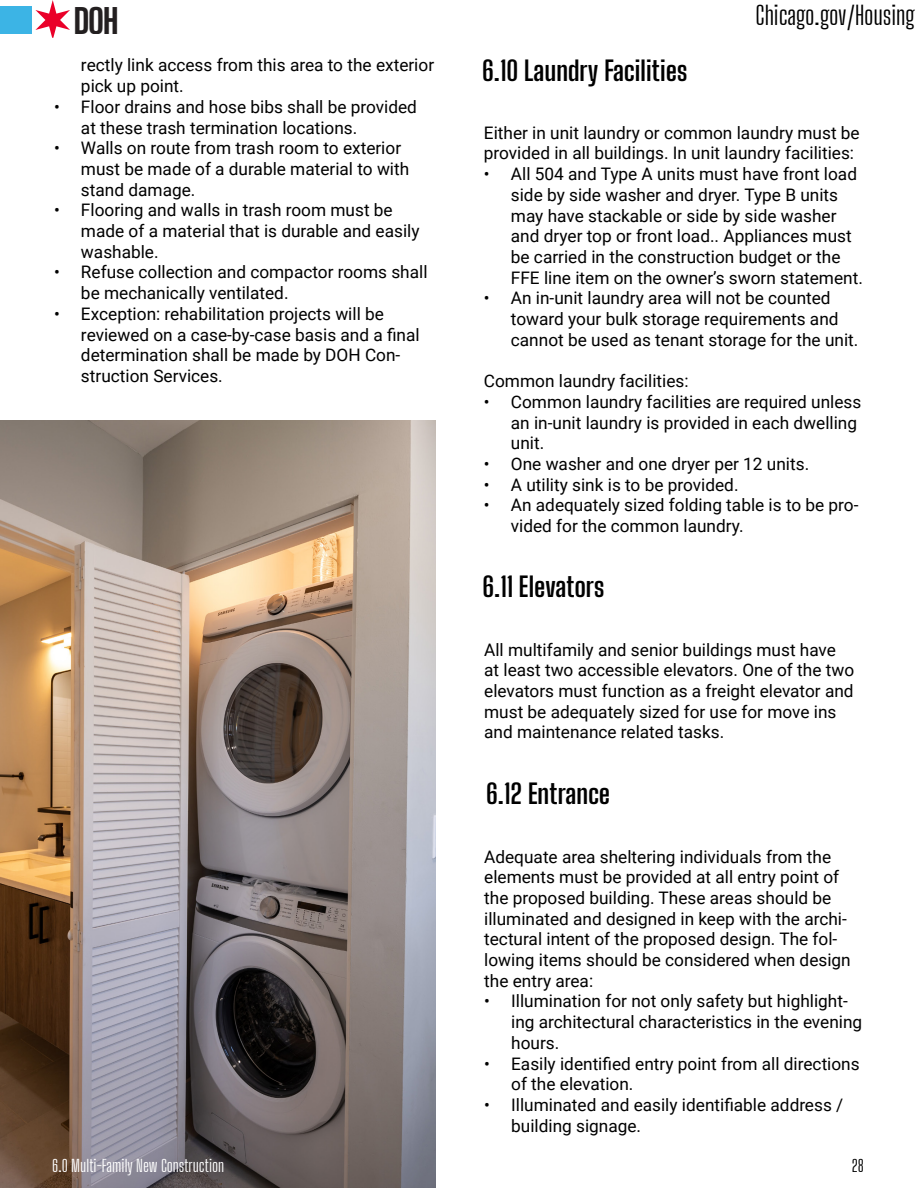
<style>
.page{position:relative;width:918px;height:1188px;background:#fff}
.page>*{position:absolute;margin:0;border:0;box-sizing:border-box;transform-origin:0 0}
.t1{font:800 33.9px "Big Shoulders Display";color:#231f20}
.t2{font:700 27px "Big Shoulders Display";letter-spacing:-.005em;color:#000}
.t3{font:25.5px "Big Shoulders Display";letter-spacing:-.005em;color:#000}
.t4{font:17.25px/20.7px "Roboto";color:#000}
.t5{font:16.5px "Big Shoulders Display";letter-spacing:-.005em;color:#fff}
.t6{font:16.5px "Big Shoulders Display";color:#000}
</style>
<div class="page">
<img style="left:0;top:420px;width:436px;height:768px">
<svg style="left:35px;top:0;width:35px;height:38px"></svg>
<div style="left:0;top:6px;width:32px;height:28px;background:#3cb4e5"></div>
<h1 class="t1" style="left:73px;top:-3px;width:47px">DOH</h1>
<h3 class="t3" style="left:756px;top:-1px;width:161px">Chicago.gov/Housing</h3>
<p class="t4" style="left:81px;top:54px;width:355px">rectly link access from this area to the exterior pick up point.</p>
<p class="t4" style="left:81px;top:96px;width:337px;text-indent:-27px">• Floor drains and hose bibs shall be provided at these trash termination locations.</p>
<p class="t4" style="left:81px;top:137px;width:330px;text-indent:-27px">• Walls on route from trash room to exterior must be made of a durable material to with stand damage.</p>
<p class="t4" style="left:81px;top:199px;width:340px;text-indent:-27px">• Flooring and walls in trash room must be made of a material that is durable and easily washable.</p>
<p class="t4" style="left:81px;top:261px;width:348px;text-indent:-27px">• Refuse collection and compactor rooms shall be mechanically ventilated.</p>
<p class="t4" style="left:81px;top:303px;width:340px;text-indent:-27px">• Exception: rehabilitation projects will be reviewed on a case-by-case basis and a final determination shall be made by DOH Con&shy;struction Services.</p>
<h2 class="t2" style="left:482px;top:52px;width:207px">6.10 Laundry Facilities</h2>
<p class="t4" style="left:484px;top:122px;width:377px">Either in unit laundry or common laundry must be provided in all buildings. In unit laundry facilities:</p>
<p class="t4" style="left:511px;top:163px;width:354px;text-indent:-27px">• All 504 and Type A units must have front load side by side washer and dryer. Type B units may have stackable or side by side washer and dryer top or front load.. Appliances must be carried in the construction budget or the FFE line item on the owner’s sworn statement.</p>
<p class="t4" style="left:511px;top:287px;width:349px;text-indent:-27px">• An in-unit laundry area will not be counted toward your bulk storage requirements and cannot be used as tenant storage for the unit.</p>
<p class="t4" style="left:484px;top:370px;width:206px">Common laundry facilities:</p>
<p class="t4" style="left:511px;top:391px;width:352px;text-indent:-27px">• Common laundry facilities are required unless an in-unit laundry is provided in each dwelling unit.</p>
<p class="t4" style="left:484px;top:453px;width:327px">• One washer and one dryer per 12 units.</p>
<p class="t4" style="left:484px;top:474px;width:256px">• A utility sink is to be provided.</p>
<p class="t4" style="left:511px;top:494px;width:349px;text-indent:-27px">• An adequately sized folding table is to be pro&shy;vided for the common laundry.</p>
<h2 class="t2" style="left:482px;top:569px;width:124px">6.11 Elevators</h2>
<p class="t4" style="left:484px;top:638px;width:372px">All multifamily and senior buildings must have at least two accessible elevators. One of the two elevators must function as a freight elevator and must be adequately sized for use for move ins and maintenance related tasks.</p>
<h2 class="t2" style="left:486px;top:775px;width:126px">6.12 Entrance</h2>
<p class="t4" style="left:484px;top:845px;width:368px">Adequate area sheltering individuals from the elements must be provided at all entry point of the proposed building. These areas should be illuminated and designed in keep with the archi&shy;tectural intent of the proposed design. The fol&shy;lowing items should be considered when design the entry area:</p>
<p class="t4" style="left:511px;top:990px;width:353px;text-indent:-27px">• Illumination for not only safety but highlight&shy;ing architectural characteristics in the evening hours.</p>
<p class="t4" style="left:511px;top:1052px;width:350px;text-indent:-27px">• Easily identified entry point from all directions of the elevation.</p>
<p class="t4" style="left:511px;top:1094px;width:334px;text-indent:-27px">• Illuminated and easily identifiable address / building signage.</p>
<p class="t5" style="left:52px;top:1155px;width:173px">6.0 Multi-Family New Construction</p>
<p class="t6" style="left:852px;top:1155px;width:14px">28</p>
</div>
